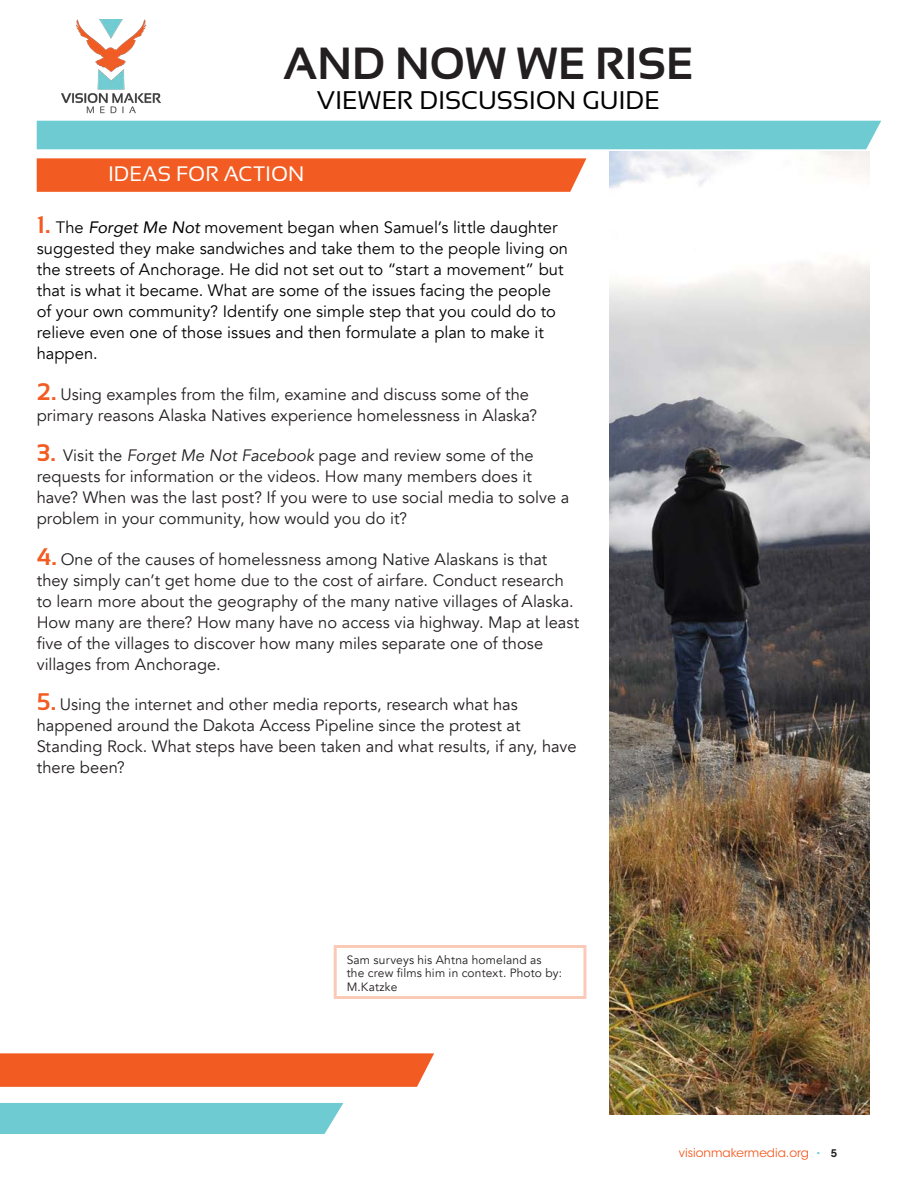
<style>
.page{position:relative;width:918px;height:1188px;background:#fff}
.page>*{position:absolute;margin:0;border:0;box-sizing:border-box;transform-origin:0 0}
.t1{font:700 45px "Sansation";letter-spacing:.005em;color:#231f20}
.t2{font:25.5px "Sansation";color:#000}
.t3{font:21px "Sansation";color:#fff}
.t4{font:16.5px/21px "Avenir";color:#231f20}
.t5{font:16.5px/21px "Avenir";color:#000}
.t6{font:12px/13.5px "Avenir";letter-spacing:.015em;color:#231f20}
.t7{font:12px "ITC Avant Garde Std";color:#f25b21}
.s1{font-family:"Sansation";font-weight:700;font-size:24px;color:#f25b21}
.s2{font-style:italic}
.s3{font-size:10.5px;color:#6fcbd2}
.s4{font-weight:600;font-size:10.5px;color:#231f20}
</style>
<div class="page">
<img style="left:62px;top:19px;width:99px;height:95px">
<div style="left:37px;top:121px;width:844px;height:28px;background:#6fcbd2"></div>
<svg style="left:37px;top:158px;width:549px;height:34px;background:#f25f27"></svg>
<img style="left:609px;top:151px;width:260px;height:963px">
<svg style="left:0;top:1053px;width:434px;height:34px;background:#f26028"></svg>
<div style="left:0;top:1103px;width:343px;height:31px;background:#6fcbd2"></div>
<h1 class="t1" style="left:283px;top:39px;width:412px">AND NOW WE RISE</h1>
<h2 class="t2" style="left:317px;top:86px;width:345px">VIEWER DISCUSSION GUIDE</h2>
<p class="t3" style="left:108px;top:162px;width:198px">IDEAS FOR ACTION</p>
<p class="t5" style="left:37px;top:217px;width:533px"><span class="s1">1.</span> The <span class="s2">Forget Me Not</span> movement began when Samuel’s little daughter suggested they make sandwiches and take them to the people living on the streets of Anchorage. He did not set out to “start a movement” but that is what it became. What are some of the issues facing the people of your own community? Identify one simple step that you could do to relieve even one of those issues and then formulate a plan to make it happen.</p>
<p class="t4" style="left:37px;top:384px;width:502px"><span class="s1">2.</span> Using examples from the film, examine and discuss some of the primary reasons Alaska Natives experience homelessness in Alaska?</p>
<p class="t4" style="left:37px;top:445px;width:534px"><span class="s1">3.</span> Visit the <span class="s2">Forget Me Not Facebook</span> page and review some of the requests for information or the videos. How many members does it have? When was the last post? If you were to use social media to solve a problem in your community, how would you do it?</p>
<p class="t4" style="left:37px;top:549px;width:544px"><span class="s1">4.</span> One of the causes of homelessness among Native Alaskans is that they simply can’t get home due to the cost of airfare. Conduct research to learn more about the geography of the many native villages of Alaska.<br>How many are there? How many have no access via highway. Map at least five of the villages to discover how many miles separate one of those villages from Anchorage.</p>
<p class="t4" style="left:37px;top:694px;width:541px"><span class="s1">5.</span> Using the internet and other media reports, research what has happened around the Dakota Access Pipeline since the protest at Standing Rock. What steps have been taken and what results, if any, have there been?</p>
<p class="t6" style="left:347px;top:953px;width:217px">Sam surveys his Ahtna homeland as the crew films him in context. Photo by:<br>M.Katzke</p>
<p class="t7" style="left:679px;top:1146px;width:160px">visionmakermedia.org <span class="s3">•</span> <span class="s4">5</span></p>
</div>
